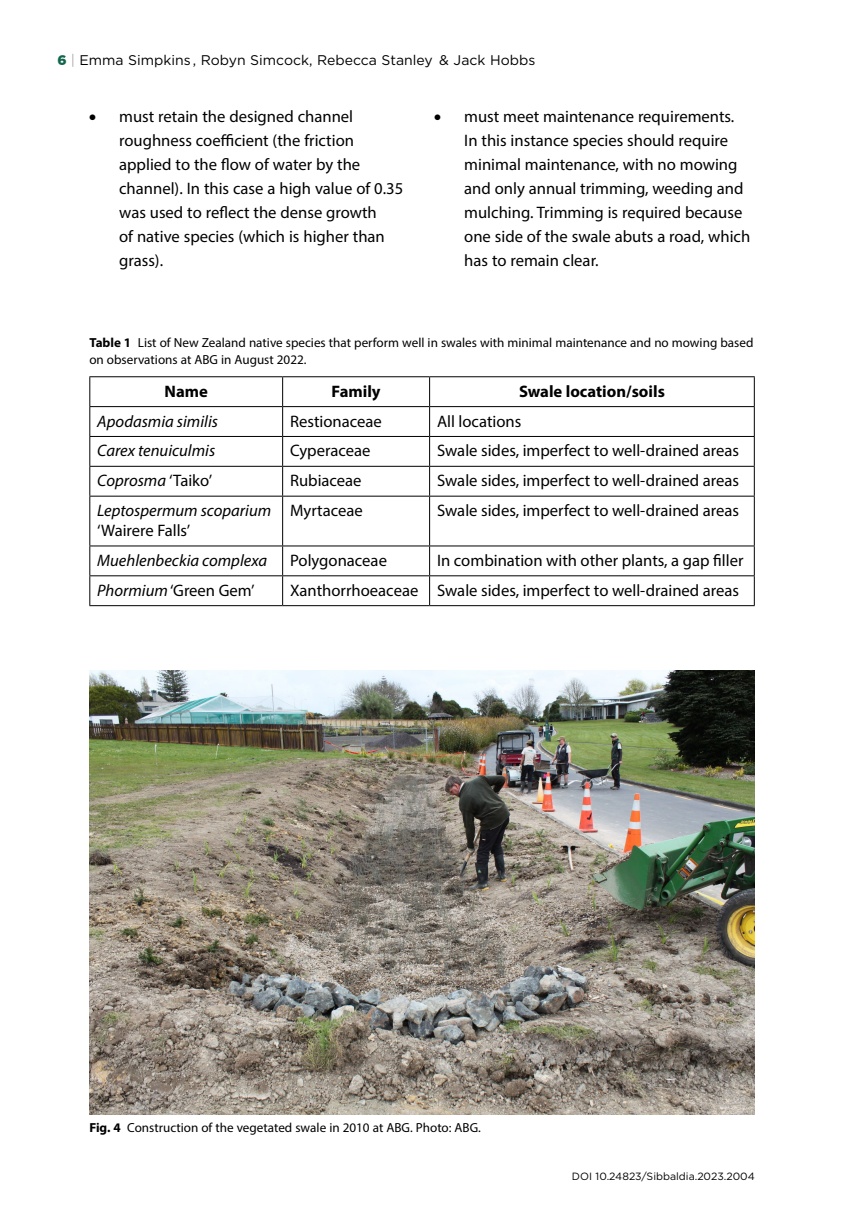
<style>
.page{position:relative;width:864px;height:1226px;background:#fff}
.page>*{position:absolute;margin:0;border:0;box-sizing:border-box;transform-origin:0 0}
.tab_body{font:16.62px/24px "Myriad Pro";color:#000}
.tab_body-2{font:italic 16.62px/19.9px "Myriad Pro";color:#000}
.tab_body-3{font:700 16.62px "Myriad Pro";color:#000}
.t1{font:14px "Gotham";color:#000}
.tab_head{font:13.12px/17.5px "Myriad Pro";color:#000}
.captions{font:13.12px "Myriad Pro";color:#000}
.t2{font:10.5px "Gotham";color:#000}
.s1{font-weight:900;color:#12664d}
.s2{font-weight:100}
.s3{font-weight:700}
.s4{font-style:normal}
.s5{font-style:italic}
</style>
<div class="page">
<hr style="left:89px;top:406px;width:193px;height:1px;background:#000">
<hr style="left:282px;top:406px;width:147px;height:1px;background:#000">
<hr style="left:429px;top:406px;width:325px;height:1px;background:#000">
<hr style="left:89px;top:436px;width:193px;height:1px;background:#000">
<hr style="left:282px;top:436px;width:147px;height:1px;background:#000">
<hr style="left:429px;top:436px;width:325px;height:1px;background:#000">
<hr style="left:89px;top:466px;width:193px;height:1px;background:#000">
<hr style="left:282px;top:466px;width:147px;height:1px;background:#000">
<svg style="left:282px;top:377px;width:1px;height:118px"></svg>
<hr style="left:429px;top:466px;width:325px;height:1px;background:#000">
<svg style="left:429px;top:377px;width:1px;height:118px"></svg>
<hr style="left:89px;top:495px;width:193px;height:1px;background:#000">
<hr style="left:282px;top:495px;width:147px;height:1px;background:#000">
<hr style="left:282px;top:496px;width:1px;height:49px;background:#000">
<hr style="left:429px;top:495px;width:325px;height:1px;background:#000">
<hr style="left:429px;top:496px;width:1px;height:49px;background:#000">
<hr style="left:89px;top:545px;width:193px;height:1px;background:#000">
<hr style="left:282px;top:545px;width:147px;height:1px;background:#000">
<hr style="left:429px;top:545px;width:325px;height:1px;background:#000">
<hr style="left:89px;top:575px;width:193px;height:1px;background:#000">
<hr style="left:282px;top:575px;width:147px;height:1px;background:#000">
<svg style="left:282px;top:546px;width:1px;height:59px"></svg>
<hr style="left:429px;top:575px;width:325px;height:1px;background:#000">
<svg style="left:429px;top:546px;width:1px;height:59px"></svg>
<hr style="left:89px;top:376px;width:193px;height:1px;background:#000">
<hr style="left:282px;top:376px;width:147px;height:1px;background:#000">
<hr style="left:429px;top:376px;width:325px;height:1px;background:#000">
<svg style="left:89px;top:377px;width:1px;height:118px"></svg>
<svg style="left:753px;top:377px;width:1px;height:118px"></svg>
<hr style="left:89px;top:496px;width:1px;height:49px;background:#000">
<hr style="left:753px;top:496px;width:1px;height:49px;background:#000">
<svg style="left:89px;top:546px;width:1px;height:59px"></svg>
<svg style="left:753px;top:546px;width:1px;height:59px"></svg>
<hr style="left:89px;top:605px;width:193px;height:1px;background:#000">
<hr style="left:282px;top:605px;width:147px;height:1px;background:#000">
<hr style="left:429px;top:605px;width:325px;height:1px;background:#000">
<img style="left:89px;top:670px;width:665px;height:443px">
<p class="t1" style="left:57px;top:51px;width:479px"><span class="s1">6</span> <span class="s2">|</span> Emma Simpkins , Robyn Simcock, Rebecca Stanley &amp; Jack Hobbs</p>
<p class="tab_body" style="left:119px;top:104px;width:285px;text-indent:-30px">● must retain the designed channel roughness coefficient (the friction applied to the flow of water by the channel). In this case a high value of 0.35 was used to reflect the dense growth<br>of native species (which is higher than grass).</p>
<p class="tab_body" style="left:464px;top:104px;width:287px;text-indent:-30px">● must meet maintenance requirements.<br>In this instance species should require minimal maintenance, with no mowing and only annual trimming, weeding and mulching. Trimming is required because one side of the swale abuts a road, which has to remain clear.</p>
<p class="tab_head" style="left:89px;top:333px;width:665px"><span class="s3">Table 1</span> List of New Zealand native species that perform well in swales with minimal maintenance and no mowing based on observations at ABG in August 2022.</p>
<p class="tab_body-3" style="left:164px;top:380px;width:45px">Name</p>
<p class="tab_body-3" style="left:331px;top:380px;width:51px">Family</p>
<p class="tab_body-3" style="left:518px;top:380px;width:147px">Swale location/soils</p>
<p class="tab_body-2" style="left:97px;top:410px;width:122px">Apodasmia similis</p>
<p class="tab_body" style="left:290px;top:408px;width:93px">Restionaceae</p>
<p class="tab_body" style="left:437px;top:408px;width:86px">All locations</p>
<p class="tab_body-2" style="left:97px;top:440px;width:119px">Carex tenuiculmis</p>
<p class="tab_body" style="left:290px;top:438px;width:82px">Cyperaceae</p>
<p class="tab_body" style="left:437px;top:438px;width:303px">Swale sides, imperfect to well-drained areas</p>
<p class="tab_body-2" style="left:97px;top:470px;width:116px">Coprosma <span class="s4">‘Taiko’</span></p>
<p class="tab_body" style="left:290px;top:468px;width:73px">Rubiaceae</p>
<p class="tab_body" style="left:437px;top:468px;width:303px">Swale sides, imperfect to well-drained areas</p>
<p class="tab_body-2" style="left:97px;top:500px;width:175px">Leptospermum scoparium <span class="s4">‘Wairere Falls’</span></p>
<p class="tab_body" style="left:290px;top:498px;width:74px">Myrtaceae</p>
<p class="tab_body" style="left:437px;top:498px;width:303px">Swale sides, imperfect to well-drained areas</p>
<p class="tab_body-2" style="left:97px;top:550px;width:171px">Muehlenbeckia complexa</p>
<p class="tab_body" style="left:290px;top:548px;width:98px">Polygonaceae</p>
<p class="tab_body" style="left:437px;top:548px;width:308px">In combination with other plants, a gap filler</p>
<p class="tab_body" style="left:97px;top:578px;width:159px"><span class="s5">Phormium</span> ‘Green Gem’</p>
<p class="tab_body" style="left:290px;top:578px;width:130px">Xanthorrhoeaceae</p>
<p class="tab_body" style="left:437px;top:578px;width:303px">Swale sides, imperfect to well-drained areas</p>
<p class="captions" style="left:89px;top:1119px;width:393px"><span class="s3">Fig. 4</span> Construction of the vegetated swale in 2010 at ABG. Photo: ABG.</p>
<p class="t2" style="left:571px;top:1169px;width:184px">DOI 10.24823/Sibbaldia.2023.2004</p>
</div>
